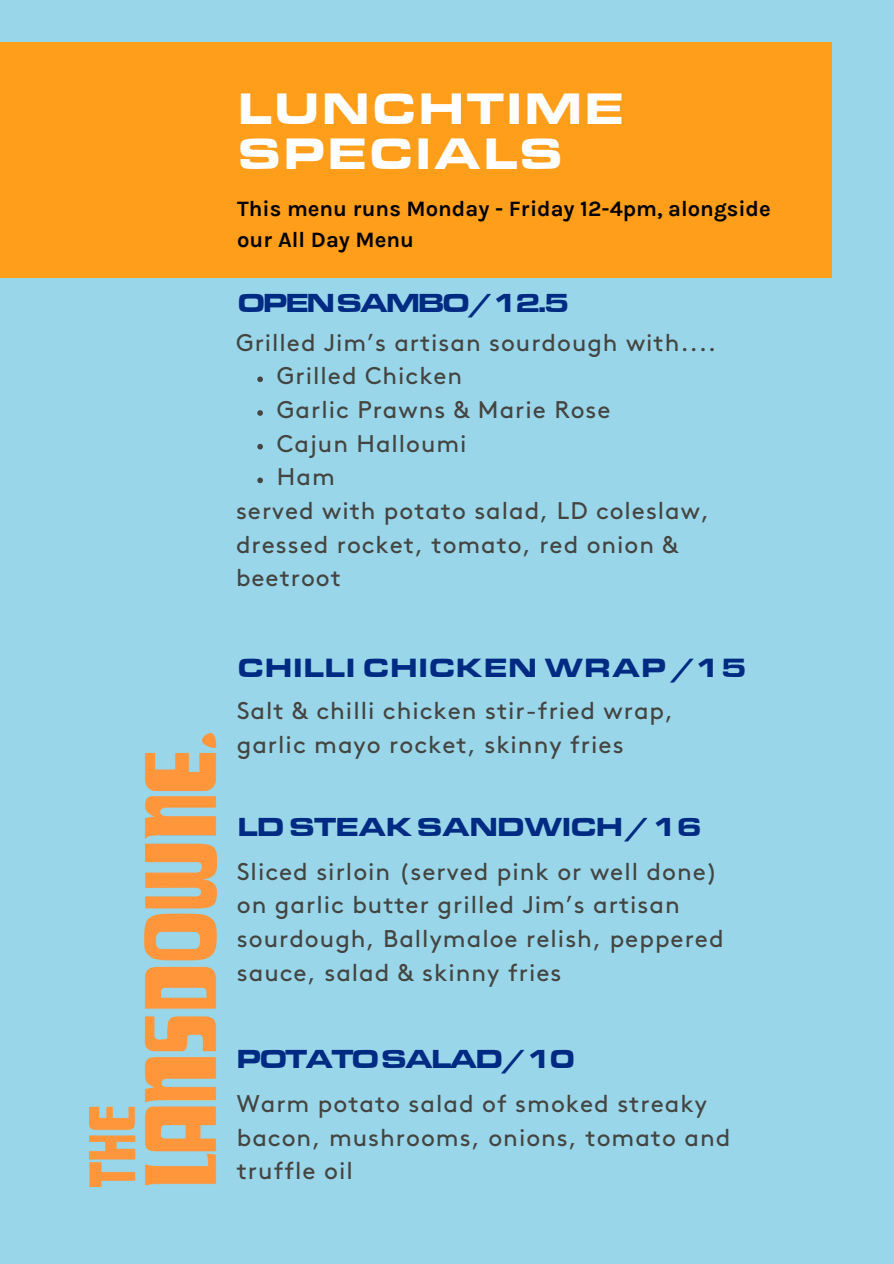
<style>
.page{position:relative;width:894px;height:1264px;background:#fff}
.page>*{position:absolute;margin:0;border:0;box-sizing:border-box;transform-origin:0 0}
.t1{font:900 45.45px/45px "Eurostile Extended";letter-spacing:.02em;color:#fff}
.t2{font:900 27.3px "Eurostile Extended";color:#002b82}
.t3{font:900 27px "Eurostile Extended";letter-spacing:-.105em;color:#002b82}
.t4{font:900 27px "Eurostile Extended";letter-spacing:-.055em;color:#002b82}
.t5{font:24.15px/33.6px "Brown";letter-spacing:.04em;color:#444440}
.t6{font:700 22.05px/30.3px "Karla";color:#000}
</style>
<div class="page">
<div style="left:0;top:0;width:893px;height:1263px;background:#99d6ea"></div>
<div style="left:0;top:43px;width:831px;height:235px;background:#ff9e1b"></div>
<svg style="left:257px;top:376px;width:6px;height:6px"></svg>
<svg style="left:257px;top:410px;width:6px;height:6px"></svg>
<svg style="left:257px;top:444px;width:6px;height:5px"></svg>
<svg style="left:257px;top:477px;width:6px;height:6px"></svg>
<img style="left:89px;top:733px;width:127px;height:453px">
<p class="t1" style="left:237px;top:90px;width:389px">LUNCHTIME<br>SPECIALS</p>
<h2 class="t6" style="left:237px;top:194px;width:535px">This menu runs Monday - Friday 12-4pm, alongside our All Day Menu</h2>
<p class="t3" style="left:237px;top:291px;width:333px">OPENSAMBO/12.5</p>
<h1 class="t5" style="left:236px;top:327px;width:481px">Grilled Jim’s artisan sourdough with....</h1>
<h3 class="t5" style="left:277px;top:360px;width:187px">Grilled Chicken</h3>
<h2 class="t5" style="left:277px;top:394px;width:335px">Garlic Prawns &amp; Marie Rose</h2>
<p class="t5" style="left:277px;top:428px;width:191px">Cajun Halloumi</p>
<p class="t5" style="left:277px;top:461px;width:59px">Ham</p>
<p class="t5" style="left:236px;top:495px;width:474px">served with potato salad, LD coleslaw, dressed rocket, tomato, red onion &amp; beetroot</p>
<p class="t2" style="left:237px;top:656px;width:511px">CHILLI CHICKEN WRAP /15</p>
<p class="t5" style="left:237px;top:695px;width:438px">Salt &amp; chilli chicken stir-fried wrap, garlic mayo rocket, skinny fries</p>
<h2 class="t4" style="left:237px;top:816px;width:466px">LD STEAK SANDWICH / 16</h2>
<p class="t5" style="left:237px;top:855px;width:488px">Sliced sirloin (served pink or well done) on garlic butter grilled Jim’s artisan sourdough, Ballymaloe relish, peppered sauce, salad &amp; skinny fries</p>
<p class="t3" style="left:236px;top:1048px;width:340px">POTATOSALAD/10</p>
<p class="t5" style="left:237px;top:1087px;width:495px">Warm potato salad of smoked streaky bacon, mushrooms, onions, tomato and truffle oil</p>
</div>
